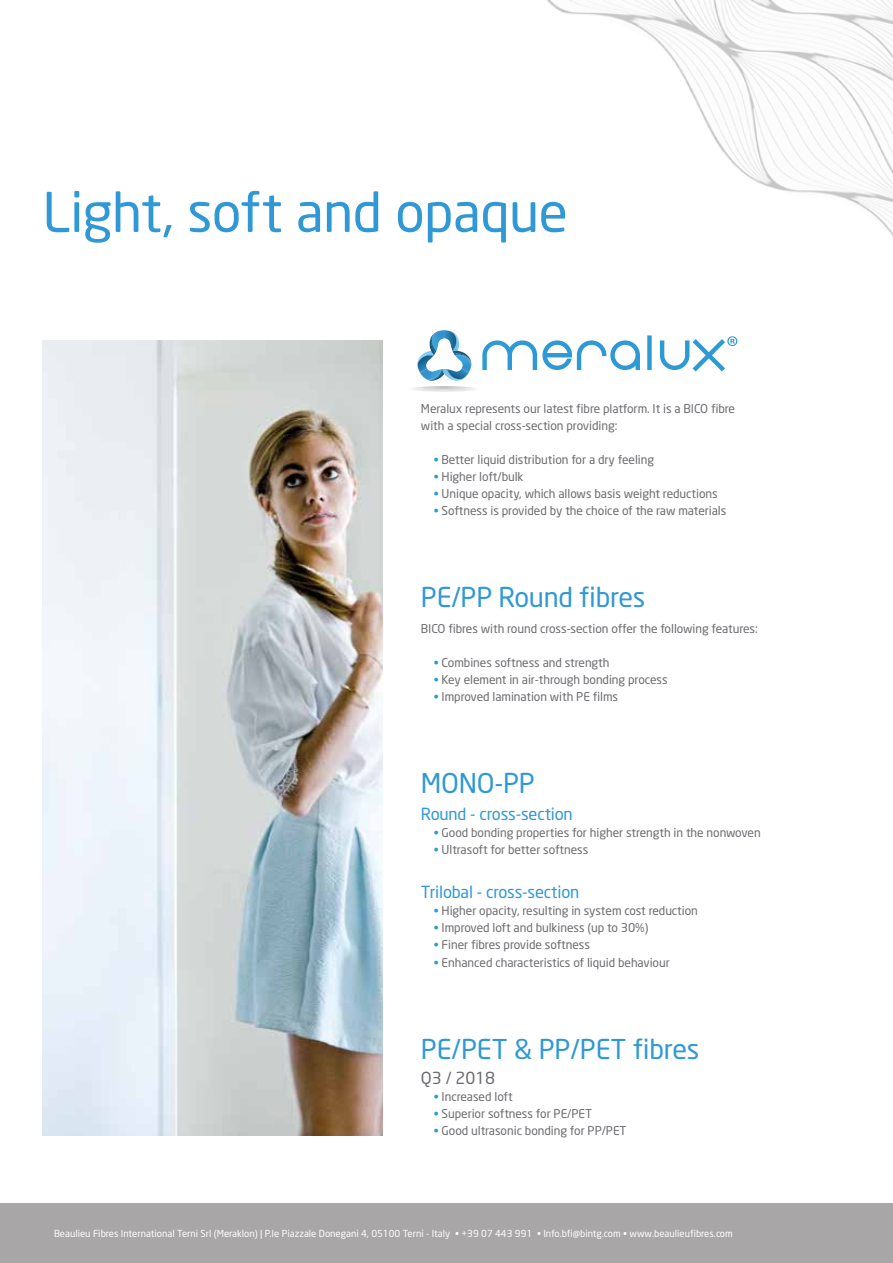
<style>
.page{position:relative;width:893px;height:1263px;background:#fff}
.page>*{position:absolute;margin:0;border:0;box-sizing:border-box;transform-origin:0 0}
.t1{font:54px "Neo Sans";letter-spacing:-.01em;color:#2f98d5}
.t2{font:27px "Neo Sans";letter-spacing:-.01em;color:#2f98d5}
.t3{font:16.5px "Neo Sans";letter-spacing:-.01em;color:#2f98d5}
.t4{font:16.5px "Neo Sans";letter-spacing:-.005em;color:#6c6b70}
.t5{font:12px/17.1px "Neo Sans";letter-spacing:-.005em;color:#6c6b70}
.t6{font:9.6px "Neo Sans";color:#fff}
.s1{color:#2f98d5}
</style>
<div class="page">
<div style="left:0;top:1203px;width:893px;height:60px;background:#a8a6a6"></div>
<img style="left:547px;top:0;width:346px;height:236px">
<img style="left:43px;top:340px;width:340px;height:795px">
<svg style="left:647px;top:335px;width:5px;height:35px"></svg>
<svg style="left:660px;top:336px;width:77px;height:35px"></svg>
<svg style="left:413px;top:330px;width:227px;height:62px"></svg>
<h1 class="t1" style="left:43px;top:179px;width:527px">Light, soft and opaque</h1>
<p class="t5" style="left:421px;top:399px;width:316px">Meralux represents our latest fibre platform. It is a BICO fibre with a special cross-section providing:</p>
<p class="t5" style="left:434px;top:451px;width:222px"><span class="s1">•</span> Better liquid distribution for a dry feeling</p>
<p class="t5" style="left:434px;top:468px;width:91px"><span class="s1">•</span> Higher loft/bulk</p>
<p class="t5" style="left:434px;top:485px;width:286px"><span class="s1">•</span> Unique opacity, which allows basis weight reductions</p>
<p class="t5" style="left:434px;top:502px;width:294px"><span class="s1">•</span> Softness is provided by the choice of the raw materials</p>
<h2 class="t2" style="left:421px;top:581px;width:226px">PE/PP Round fibres</h2>
<p class="t5" style="left:421px;top:619px;width:338px">BICO fibres with round cross-section offer the following features:</p>
<p class="t5" style="left:434px;top:654px;width:177px"><span class="s1">•</span> Combines softness and strength</p>
<p class="t5" style="left:434px;top:671px;width:236px"><span class="s1">•</span> Key element in air-through bonding process</p>
<p class="t5" style="left:434px;top:688px;width:186px"><span class="s1">•</span> Improved lamination with PE films</p>
<h2 class="t2" style="left:421px;top:766px;width:115px">MONO-PP</h2>
<h3 class="t3" style="left:421px;top:804px;width:153px">Round - cross-section</h3>
<p class="t5" style="left:434px;top:824px;width:328px"><span class="s1">•</span> Good bonding properties for higher strength in the nonwoven</p>
<p class="t5" style="left:434px;top:841px;width:156px"><span class="s1">•</span> Ultrasoft for better softness</p>
<h3 class="t3" style="left:421px;top:882px;width:160px">Trilobal - cross-section</h3>
<p class="t5" style="left:434px;top:902px;width:266px"><span class="s1">•</span> Higher opacity, resulting in system cost reduction</p>
<p class="t5" style="left:434px;top:919px;width:216px"><span class="s1">•</span> Improved loft and bulkiness (up to 30%)</p>
<p class="t5" style="left:434px;top:936px;width:158px"><span class="s1">•</span> Finer fibres provide softness</p>
<p class="t5" style="left:434px;top:953px;width:238px"><span class="s1">•</span> Enhanced characteristics of liquid behaviour</p>
<h2 class="t2" style="left:421px;top:1032px;width:280px">PE/PET &amp; PP/PET fibres</h2>
<h3 class="t4" style="left:421px;top:1068px;width:76px">Q3 / 2018</h3>
<p class="t5" style="left:434px;top:1088px;width:80px"><span class="s1">•</span> Increased loft</p>
<p class="t5" style="left:434px;top:1105px;width:160px"><span class="s1">•</span> Superior softness for PE/PET</p>
<p class="t5" style="left:434px;top:1122px;width:194px"><span class="s1">•</span> Good ultrasonic bonding for PP/PET</p>
<p class="t6" style="left:54px;top:1227px;width:680px">Beaulieu Fibres International Terni Srl (Meraklon) | P.Ie Piazzale Donegani 4, 05100 Terni - Italy • +39 07 443 991 • Info.bfi@bintg.com • www.beaulieufibres.com</p>
</div>
